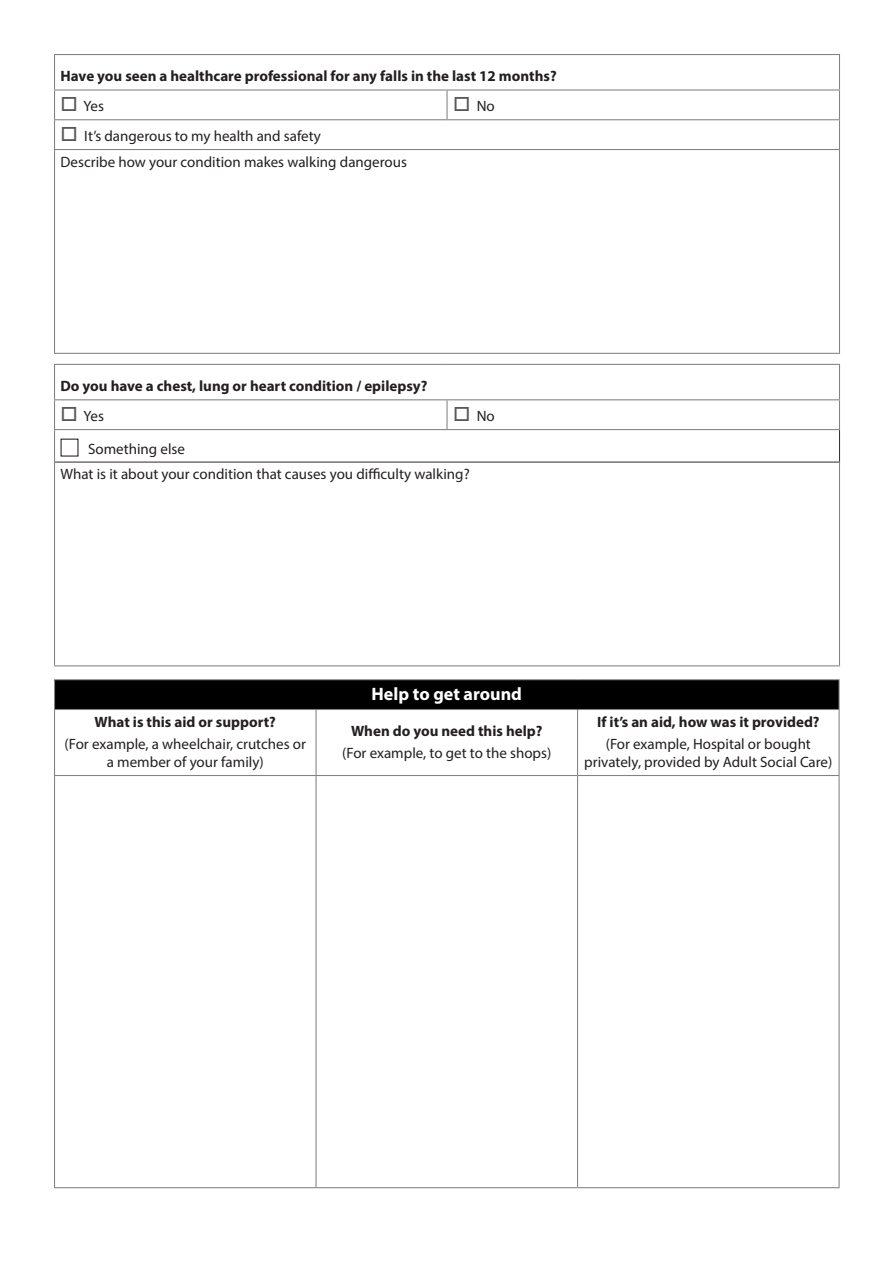
<style>
.page{position:relative;width:893px;height:1263px;background:#fff}
.page>*{position:absolute;margin:0;border:0;box-sizing:border-box;transform-origin:0 0}
.t1{font:700 18px "Myriad Pro";color:#fff}
.t2{font:15px/18px "Myriad Pro";color:#231f20;text-align:center}
.t3{font:700 15px "Myriad Pro";color:#231f20}
.s1{color:#57585a}
</style>
<div class="page">
<hr style="left:54px;top:54px;width:393px;height:1px;background:#808285">
<hr style="left:54px;top:55px;width:1px;height:34px;background:#808285">
<hr style="left:447px;top:54px;width:393px;height:1px;background:#808285">
<hr style="left:839px;top:55px;width:1px;height:34px;background:#808285">
<hr style="left:54px;top:89px;width:393px;height:2px;background:#808285">
<hr style="left:447px;top:89px;width:393px;height:2px;background:#808285">
<hr style="left:446px;top:91px;width:2px;height:28px;background:#808285">
<hr style="left:54px;top:119px;width:393px;height:1px;background:#808285">
<svg style="left:54px;top:91px;width:1px;height:58px"></svg>
<hr style="left:447px;top:119px;width:393px;height:1px;background:#808285">
<svg style="left:839px;top:91px;width:1px;height:58px"></svg>
<hr style="left:54px;top:149px;width:393px;height:1px;background:#808285">
<hr style="left:54px;top:150px;width:1px;height:203px;background:#808285">
<hr style="left:447px;top:149px;width:393px;height:1px;background:#808285">
<hr style="left:839px;top:150px;width:1px;height:203px;background:#808285">
<hr style="left:54px;top:353px;width:393px;height:1px;background:#808285">
<hr style="left:447px;top:353px;width:393px;height:1px;background:#808285">
<hr style="left:839px;top:430px;width:1px;height:31px;background:#3b3532">
<hr style="left:55px;top:461px;width:392px;height:2px;background:#3b3532">
<hr style="left:447px;top:461px;width:393px;height:2px;background:#3b3532">
<hr style="left:54px;top:364px;width:393px;height:1px;background:#808285">
<hr style="left:54px;top:365px;width:1px;height:34px;background:#808285">
<hr style="left:447px;top:364px;width:393px;height:1px;background:#808285">
<hr style="left:839px;top:365px;width:1px;height:34px;background:#808285">
<hr style="left:54px;top:399px;width:393px;height:1px;background:#808285">
<svg style="left:54px;top:400px;width:1px;height:29px"></svg>
<hr style="left:447px;top:399px;width:393px;height:1px;background:#808285">
<hr style="left:446px;top:400px;width:2px;height:29px;background:#808285">
<svg style="left:839px;top:400px;width:1px;height:29px"></svg>
<hr style="left:54px;top:429px;width:393px;height:1px;background:#808285">
<hr style="left:54px;top:430px;width:1px;height:32px;background:#808285">
<hr style="left:447px;top:429px;width:393px;height:1px;background:#808285">
<hr style="left:54px;top:462px;width:1px;height:203px;background:#808285">
<hr style="left:839px;top:463px;width:1px;height:202px;background:#808285">
<hr style="left:54px;top:665px;width:393px;height:1px;background:#808285">
<hr style="left:447px;top:665px;width:393px;height:1px;background:#808285">
<div style="left:55px;top:680px;width:784px;height:29px;background:#000"></div>
<hr style="left:54px;top:679px;width:262px;height:1px;background:#808285">
<svg style="left:54px;top:680px;width:1px;height:29px"></svg>
<hr style="left:316px;top:679px;width:262px;height:1px;background:#808285">
<hr style="left:578px;top:679px;width:262px;height:1px;background:#808285">
<hr style="left:838px;top:680px;width:2px;height:29px;background:#808285">
<hr style="left:54px;top:709px;width:262px;height:1px;background:#808285">
<hr style="left:54px;top:710px;width:1px;height:65px;background:#808285">
<hr style="left:316px;top:709px;width:262px;height:1px;background:#808285">
<hr style="left:315px;top:710px;width:2px;height:65px;background:#808285">
<hr style="left:578px;top:709px;width:262px;height:1px;background:#808285">
<hr style="left:577px;top:710px;width:1px;height:65px;background:#808285">
<hr style="left:838px;top:710px;width:2px;height:65px;background:#808285">
<hr style="left:54px;top:775px;width:262px;height:1px;background:#808285">
<hr style="left:54px;top:776px;width:1px;height:411px;background:#808285">
<hr style="left:316px;top:775px;width:262px;height:1px;background:#808285">
<hr style="left:315px;top:776px;width:2px;height:411px;background:#808285">
<hr style="left:578px;top:775px;width:262px;height:1px;background:#808285">
<hr style="left:577px;top:776px;width:1px;height:411px;background:#808285">
<hr style="left:838px;top:776px;width:2px;height:411px;background:#808285">
<hr style="left:54px;top:1187px;width:262px;height:1px;background:#808285">
<hr style="left:316px;top:1187px;width:262px;height:1px;background:#808285">
<hr style="left:578px;top:1187px;width:262px;height:1px;background:#808285">
<p class="t3" style="left:61px;top:66px;width:498px">Have you seen a healthcare professional for any falls in the last 12 months?</p>
<p class="t2" style="left:61px;top:97px;width:45px"><span class="s1">□</span> Yes</p>
<p class="t2" style="left:453px;top:97px;width:43px"><span class="s1">□</span> No</p>
<p class="t2" style="left:61px;top:127px;width:262px"><span class="s1">□</span> It’s dangerous to my health and safety</p>
<p class="t2" style="left:61px;top:153px;width:348px">Describe how your condition makes walking dangerous</p>
<p class="t3" style="left:61px;top:376px;width:368px">Do you have a chest, lung or heart condition / epilepsy?</p>
<p class="t2" style="left:61px;top:407px;width:45px"><span class="s1">□</span> Yes</p>
<p class="t2" style="left:453px;top:407px;width:43px"><span class="s1">□</span> No</p>
<p class="t2" style="left:88px;top:439px;width:98px">Something else</p>
<p class="t2" style="left:61px;top:465px;width:411px">What is it about your condition that causes you difficulty walking?</p>
<p class="t3" style="left:95px;top:712px;width:183px">What is this aid or support?</p>
<p class="t2" style="left:65px;top:735px;width:243px">(For example, a wheelchair, crutches or a member of your family)</p>
<p class="t1" style="left:372px;top:682px;width:152px">Help to get around</p>
<p class="t3" style="left:351px;top:721px;width:193px">When do you need this help?</p>
<p class="t2" style="left:342px;top:744px;width:211px">(For example, to get to the shops)</p>
<p class="t3" style="left:597px;top:712px;width:224px">If it’s an aid, how was it provided?</p>
<p class="t2" style="left:584px;top:735px;width:250px">(For example, Hospital or bought privately, provided by Adult Social Care)</p>
</div>
